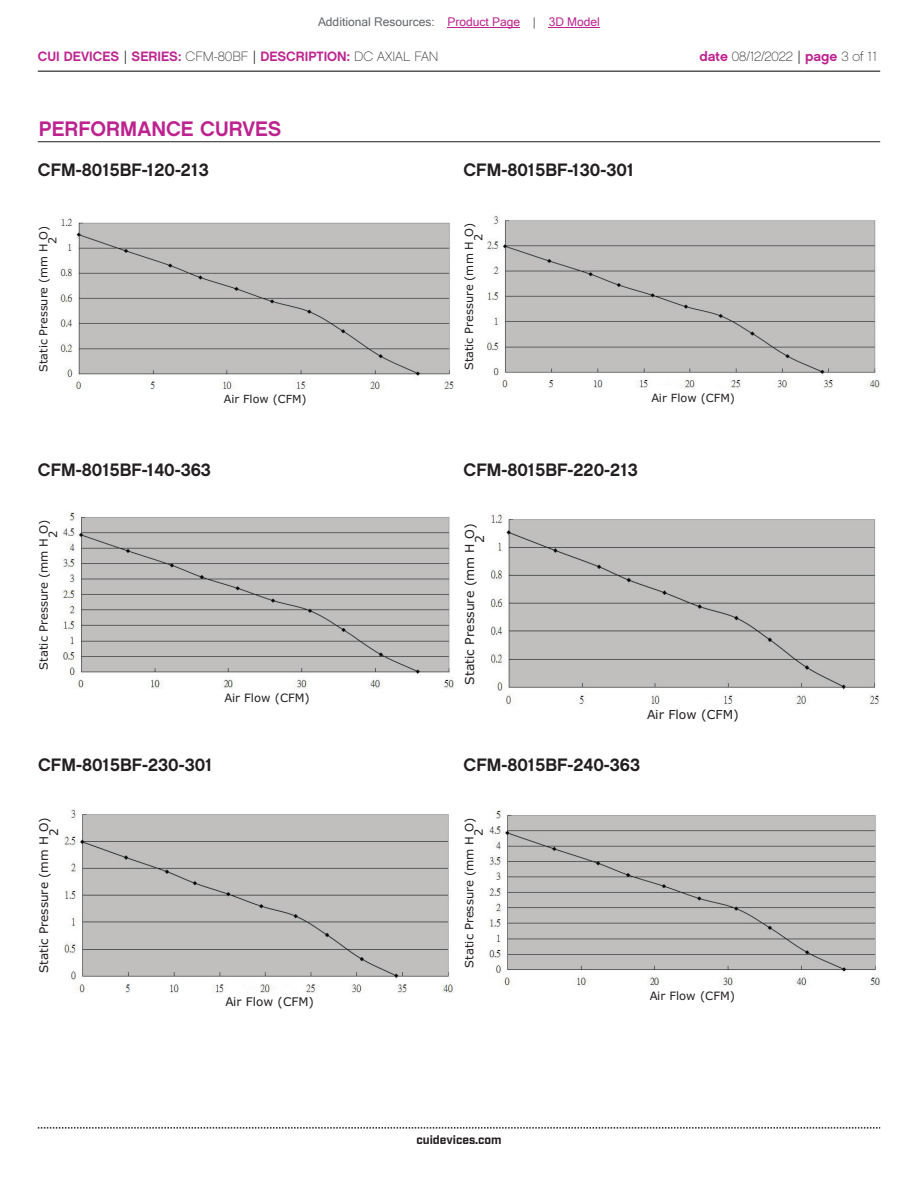
<style>
.page{position:relative;width:918px;height:1188px;background:#fff}
.page>*{position:absolute;margin:0;border:0;box-sizing:border-box;transform-origin:0 0}
.t1{font:21px "Chalet New York Nineteen Sixty";color:#bd238f}
.t2{font:18px "Chalet New York Nineteen Sixty";color:#231f20}
.t3{font:13.5px "Chalet New York Nineteen Sixty";color:#bd238f}
.t4{font:13.5px "Chalet Paris Nineteen Sixty";color:#231f20}
.t5{font:12.45px/10.2px "Verdana";color:#231f20}
.t6{font:12px "Microsoft Sans Serif";color:#63676b}
.t7{font:12px/9.9px "Verdana";color:#231f20}
.t8{font:700 12px "Industry";color:#231f20}
.t9{font:11.55px/9.4px "Verdana";color:#231f20}
.t10{font:11.25px/9.3px "Verdana";color:#231f20}
.s1{color:#bd238f}
.s2{font-family:"Industry";color:#231f20}
.s3{font-family:"Chalet Paris Nineteen Sixty";color:#231f20}
.s4{font-family:"Chalet New York Nineteen Sixty";color:#bd238f}
.s5{font-family:"Industry"}
</style>
<div class="page">
<hr style="left:38px;top:71px;width:842px;height:1px;background:#231f20">
<svg style="left:38px;top:1127px;width:842px;height:2px"></svg>
<hr style="left:38px;top:141px;width:842px;height:1px;background:#231f20">
<img style="left:63px;top:512px;width:391px;height:176px">
<img style="left:487px;top:216px;width:393px;height:172px">
<img style="left:60px;top:218px;width:394px;height:171px">
<img style="left:491px;top:514px;width:388px;height:192px">
<img style="left:64px;top:809px;width:391px;height:184px">
<img style="left:489px;top:810px;width:391px;height:176px">
<hr style="left:448px;top:27px;width:72px;height:1px;background:#bd238f">
<hr style="left:549px;top:27px;width:51px;height:1px;background:#bd238f">
<p class="t6" style="left:318px;top:15px;width:283px">Additional Resources: <span class="s1">Product Page</span> | <span class="s1">3D Model</span></p>
<p class="t3" style="left:38px;top:47px;width:402px">CUI DEVICES <span class="s2">|</span> SERIES: <span class="s3">CFM-80BF</span> <span class="s2">|</span> DESCRIPTION: <span class="s3">DC AXIAL FAN</span></p>
<p class="t4" style="left:699px;top:48px;width:179px"><span class="s4">date</span> 08/12/2022 <span class="s5">|</span> <span class="s4">page</span> 3 of 11</p>
<p class="t1" style="left:39px;top:115px;width:244px">PERFORMANCE CURVES</p>
<p class="t2" style="left:38px;top:158px;width:172px">CFM-8015BF-120-213</p>
<p class="t2" style="left:464px;top:158px;width:173px">CFM-8015BF-130-301</p>
<p class="t10" style="left:39px;top:244px;width:19px;text-indent:-128px;rotate:-90deg">Static Pressure (mm H O)<br>2</p>
<p class="t10" style="left:464px;top:241px;width:20px;text-indent:-129px;rotate:-90deg">Static Pressure (mm H O)<br>2</p>
<p class="t10" style="left:224px;top:394px;width:84px">Air Flow (CFM)</p>
<p class="t10" style="left:652px;top:393px;width:85px">Air Flow (CFM)</p>
<p class="t2" style="left:38px;top:458px;width:174px">CFM-8015BF-140-363</p>
<p class="t2" style="left:464px;top:458px;width:176px">CFM-8015BF-220-213</p>
<p class="t9" style="left:39px;top:538px;width:20px;text-indent:-132px;rotate:-90deg">Static Pressure (mm H O)<br>2</p>
<p class="t5" style="left:464px;top:543px;width:21px;text-indent:-142px;rotate:-90deg">Static Pressure (mm H O)<br>2</p>
<p class="t9" style="left:225px;top:693px;width:87px">Air Flow (CFM)</p>
<p class="t5" style="left:647px;top:710px;width:93px">Air Flow (CFM)</p>
<p class="t2" style="left:38px;top:753px;width:176px">CFM-8015BF-230-301</p>
<p class="t2" style="left:464px;top:753px;width:178px">CFM-8015BF-240-363</p>
<p class="t7" style="left:39px;top:836px;width:21px;text-indent:-137px;rotate:-90deg">Static Pressure (mm H O)<br>2</p>
<p class="t9" style="left:464px;top:836px;width:20px;text-indent:-132px;rotate:-90deg">Static Pressure (mm H O)<br>2</p>
<p class="t7" style="left:225px;top:997px;width:90px">Air Flow (CFM)</p>
<p class="t9" style="left:650px;top:991px;width:87px">Air Flow (CFM)</p>
<p class="t8" style="left:416px;top:1132px;width:87px">cuidevices.com</p>
</div>
